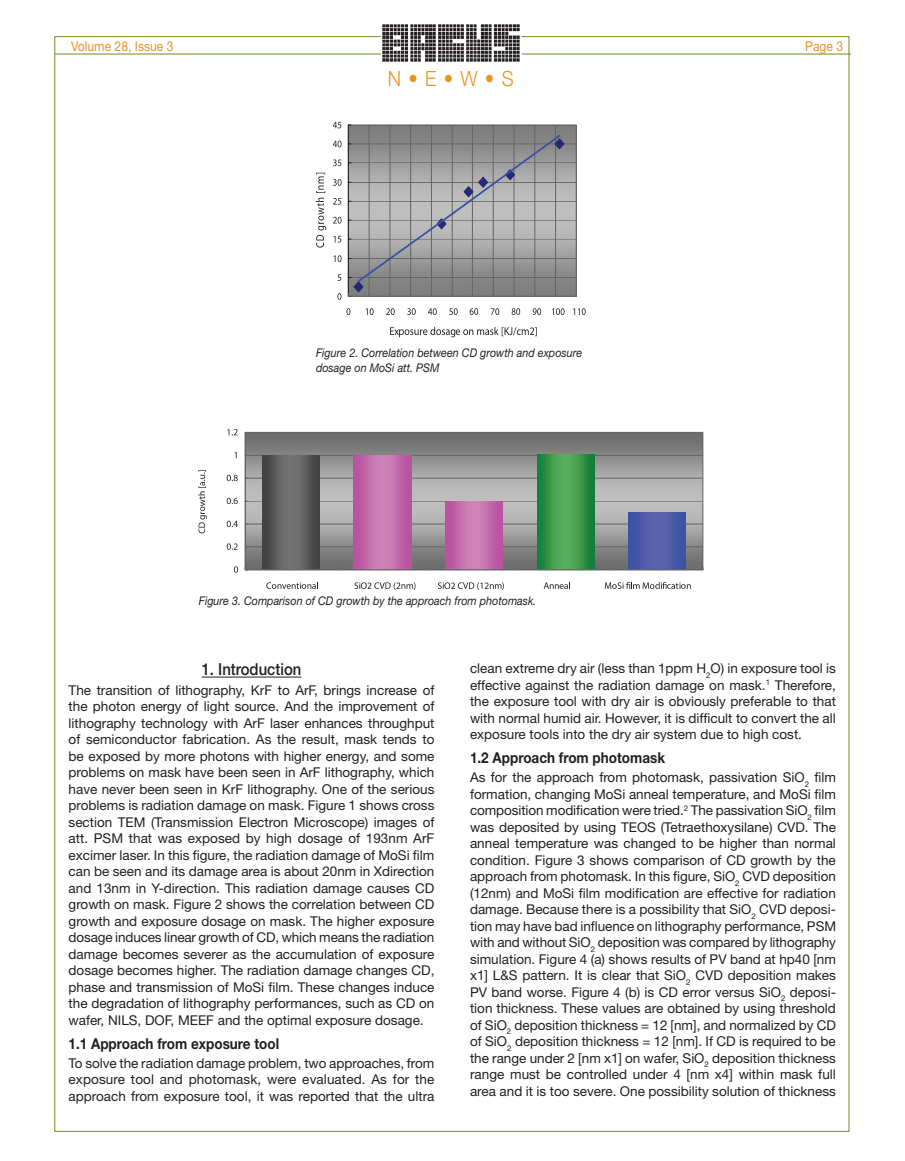
<style>
.page{position:relative;width:905px;height:1161px;background:#fff}
.page>*{position:absolute;margin:0;border:0;box-sizing:border-box;transform-origin:0 0}
.t1{font:300 21px "Helvetica Neue";color:#e99422;scale:.9 1}
.t2{font:500 16.5px "Helvetica Neue";color:#231f20;scale:.9 1}
.t3{font:700 15px "Helvetica Neue";color:#231f20;scale:.9 1}
.t4{font:13.5px/16.5px "Helvetica Neue";color:#231f20;text-align:justify}
.t5{font:13.5px "Helvetica Neue";color:#e99422;scale:.9 1}
.t6{font:italic 12px/15px "Helvetica Neue";color:#231f20;scale:.9 1}
</style>
<div class="page">
<hr style="left:202px;top:677px;width:99px;height:1px;background:#231f20">
<img style="left:564px;top:127px;width:10px;height:168px">
<hr style="left:348px;top:277px;width:228px;height:1px;background:#656568">
<hr style="left:348px;top:259px;width:228px;height:1px;background:#656568">
<hr style="left:348px;top:239px;width:228px;height:1px;background:#656568">
<hr style="left:348px;top:220px;width:228px;height:1px;background:#656568">
<hr style="left:348px;top:201px;width:228px;height:1px;background:#656568">
<hr style="left:348px;top:182px;width:228px;height:1px;background:#656568">
<hr style="left:348px;top:163px;width:228px;height:1px;background:#656568">
<hr style="left:348px;top:144px;width:228px;height:1px;background:#656568">
<hr style="left:576px;top:125px;width:1px;height:171px;background:#656568">
<hr style="left:348px;top:296px;width:228px;height:1px;background:#656568">
<svg style="left:348px;top:125px;width:216px;height:171px"></svg>
<svg style="left:337px;top:293px;width:4px;height:7px"></svg>
<svg style="left:337px;top:274px;width:4px;height:7px"></svg>
<svg style="left:333px;top:255px;width:8px;height:7px"></svg>
<svg style="left:333px;top:236px;width:8px;height:7px"></svg>
<svg style="left:333px;top:217px;width:8px;height:7px"></svg>
<svg style="left:333px;top:198px;width:8px;height:7px"></svg>
<svg style="left:333px;top:179px;width:8px;height:7px"></svg>
<svg style="left:333px;top:159px;width:8px;height:7px"></svg>
<svg style="left:333px;top:141px;width:8px;height:6px"></svg>
<svg style="left:333px;top:122px;width:8px;height:6px"></svg>
<svg style="left:346px;top:308px;width:4px;height:7px"></svg>
<svg style="left:366px;top:308px;width:7px;height:7px"></svg>
<svg style="left:386px;top:308px;width:8px;height:7px"></svg>
<svg style="left:407px;top:308px;width:8px;height:7px"></svg>
<svg style="left:428px;top:308px;width:9px;height:7px"></svg>
<svg style="left:449px;top:308px;width:8px;height:7px"></svg>
<svg style="left:469px;top:308px;width:9px;height:7px"></svg>
<svg style="left:491px;top:308px;width:8px;height:7px"></svg>
<svg style="left:511px;top:308px;width:9px;height:7px"></svg>
<svg style="left:532px;top:308px;width:9px;height:7px"></svg>
<svg style="left:552px;top:308px;width:12px;height:7px"></svg>
<svg style="left:573px;top:308px;width:12px;height:7px"></svg>
<svg style="left:390px;top:327px;width:146px;height:10px"></svg>
<svg style="left:316px;top:173px;width:10px;height:75px"></svg>
<svg style="left:245px;top:432px;width:458px;height:138px"></svg>
<svg style="left:234px;top:566px;width:4px;height:7px"></svg>
<svg style="left:227px;top:543px;width:11px;height:7px"></svg>
<svg style="left:227px;top:521px;width:11px;height:6px"></svg>
<svg style="left:227px;top:498px;width:11px;height:6px"></svg>
<svg style="left:227px;top:475px;width:11px;height:6px"></svg>
<svg style="left:227px;top:429px;width:11px;height:6px"></svg>
<svg style="left:266px;top:582px;width:52px;height:7px"></svg>
<svg style="left:354px;top:582px;width:61px;height:8px"></svg>
<svg style="left:438px;top:582px;width:66px;height:8px"></svg>
<svg style="left:543px;top:582px;width:27px;height:7px"></svg>
<svg style="left:604px;top:582px;width:86px;height:7px"></svg>
<svg style="left:199px;top:470px;width:8px;height:63px"></svg>
<hr style="left:55px;top:54px;width:795px;height:1px;background:#6d8d23">
<div style="left:381px;top:20px;width:141px;height:52px;background:#fff"></div>
<img style="left:383px;top:24px;width:137px;height:37px">
<p class="t5" style="left:71px;top:38px;width:115px">Volume 28, Issue 3</p>
<p class="t5" style="left:805px;top:38px;width:44px">Page 3</p>
<h1 class="t1" style="left:388px;top:66px;width:141px">N • E • W • S</h1>
<p class="t6" style="left:316px;top:345px;width:297px">Figure 2. Correlation between CD growth and exposure dosage on MoSi att. PSM</p>
<p class="t6" style="left:199px;top:593px;width:376px">Figure 3. Comparison of CD growth by the approach from photomask.</p>
<p class="t2" style="left:202px;top:660px;width:112px">1. Introduction</p>
<p class="t4" style="left:69px;top:682px;width:367px">The transition of lithography, KrF to ArF, brings increase of the photon energy of light source. And the improvement of lithography technology with ArF laser enhances throughput of semiconductor fabrication. As the result, mask tends to be exposed by more photons with higher energy, and some problems on mask have been seen in ArF lithography, which have never been seen in KrF lithography. One of the serious problems is radiation damage on mask. Figure 1 shows cross section TEM (Transmission Electron Microscope) images of att. PSM that was exposed by high dosage of 193nm ArF excimer laser. In this figure, the radiation damage of MoSi film can be seen and its damage area is about 20nm in Xdirection and 13nm in Y-direction. This radiation damage causes CD growth on mask. Figure 2 shows the correlation between CD growth and exposure dosage on mask. The higher exposure dosage induces linear growth of CD, which means the radiation damage becomes severer as the accumulation of exposure dosage becomes higher. The radiation damage changes CD, phase and transmission of MoSi film. These changes induce the degradation of lithography performances, such as CD on wafer, NILS, DOF, MEEF and the optimal exposure dosage.</p>
<p class="t3" style="left:69px;top:1034px;width:235px">1.1 Approach from exposure tool</p>
<p class="t4" style="left:69px;top:1055px;width:367px">To solve the radiation damage problem, two approaches, from exposure tool and photomask, were evaluated. As for the approach from exposure tool, it was reported that the ultra</p>
<p class="t4" style="left:470px;top:660px;width:367px">clean extreme dry air (less than 1ppm H<sub>2</sub>O) in exposure tool is effective against the radiation damage on mask.<sup>1</sup> Therefore, the exposure tool with dry air is obviously preferable to that with normal humid air. However, it is difficult to convert the all exposure tools into the dry air system due to high cost.</p>
<p class="t3" style="left:470px;top:749px;width:218px">1.2 Approach from photomask</p>
<p class="t4" style="left:470px;top:769px;width:367px">As for the approach from photomask, passivation SiO<sub>2</sub> film formation, changing MoSi anneal temperature, and MoSi film composition modification were tried.<sup>2</sup> The passivation SiO<sub>2</sub> film was deposited by using TEOS (Tetraethoxysilane) CVD. The anneal temperature was changed to be higher than normal condition. Figure 3 shows comparison of CD growth by the approach from photomask. In this figure, SiO<sub>2</sub> CVD deposition (12nm) and MoSi film modification are effective for radiation damage. Because there is a possibility that SiO<sub>2</sub> CVD deposi&shy;tion may have bad influence on lithography performance, PSM with and without SiO<sub>2</sub> deposition was compared by lithography simulation. Figure 4 (a) shows results of PV band at hp40 [nm x1] L&amp;S pattern. It is clear that SiO<sub>2</sub> CVD deposition makes PV band worse. Figure 4 (b) is CD error versus SiO<sub>2</sub> deposi&shy;tion thickness. These values are obtained by using threshold of SiO<sub>2</sub> deposition thickness = 12 [nm], and normalized by CD of SiO<sub>2</sub> deposition thickness = 12 [nm]. If CD is required to be the range under 2 [nm x1] on wafer, SiO<sub>2</sub> deposition thickness range must be controlled under 4 [nm x4] within mask full area and it is too severe. One possibility solution of thickness</p>
</div>
